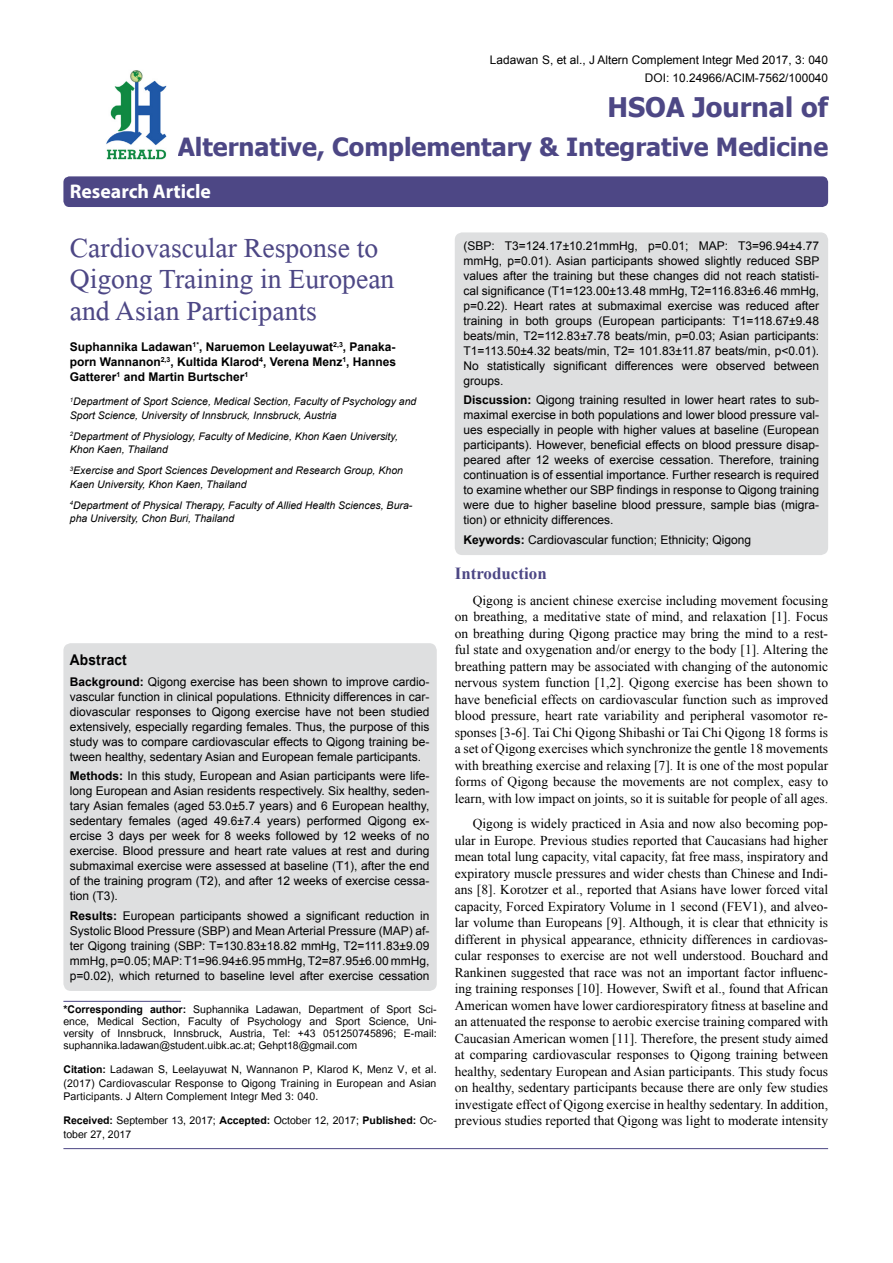
<style>
.page{position:relative;width:893px;height:1263px;background:#fff}
.page>*{position:absolute;margin:0;border:0;box-sizing:border-box;transform-origin:0 0}
.t1{font:41.25px/31.5px "Microsoft Himalaya";color:#4d4785}
.t2{font:700 27px "Tahoma";color:#4d4785}
.t3{font:700 25.05px "Tahoma";color:#4d4785}
.t4{font:700 19.8px "Myriad Hebrew";color:#fff}
.t5{font:700 16.95px "Times New Roman";color:#4d4785}
.t6{font:700 14.85px "Arial";letter-spacing:.015em;color:#000;scale:.93 1}
.t7{font:14.7px/12px "Utsaah";color:#000;text-align:justify}
.t8{font:13.5px/16.5px "Times New Roman";color:#000;text-align:justify}
.t9{font:12px/15px "Arial";color:#000;text-align:justify}
.t10{font:700 12px/15px "Arial";color:#000;text-align:justify}
.t11{font:11.85px/18px "Arial";color:#000;text-align:right}
.t12{font:italic 10.5px/13.5px "Arial";color:#000}
.s1{font-weight:700}
</style>
<div class="page">
<div style="left:63px;top:176px;width:765px;height:31px;background:#4d4785;border-radius:6px"></div>
<hr style="left:63px;top:1001px;width:118px;height:1px;background:#4d4785">
<img style="left:106px;top:70px;width:61px;height:90px">
<hr style="left:63px;top:1148px;width:765px;height:1px;background:#4d4785">
<div style="left:63px;top:643px;width:374px;height:348px;background:#dedfe0;border-radius:8px"></div>
<div style="left:455px;top:232px;width:373px;height:323px;background:#dedfe0;border-radius:8px"></div>
<p class="t11" style="left:490px;top:51px;width:340px">Ladawan S, et al., J Altern Complement Integr Med 2017, 3: 040<br>DOI: 10.24966/ACIM-7562/100040</p>
<h2 class="t2" style="left:607px;top:89px;width:222px">HSOA Journal of</h2>
<h3 class="t3" style="left:178px;top:130px;width:652px">Alternative, Complementary &amp; Integrative Medicine</h3>
<h3 class="t4" style="left:70px;top:180px;width:143px">Research Article</h3>
<h1 class="t1" style="left:70px;top:227px;width:326px">Cardiovascular Response to<br>Qigong Training in European and Asian Participants</h1>
<p class="t10" style="left:70px;top:340px;width:328px">Suphannika Ladawan<sup>1*</sup>, Naruemon Leelayuwat<sup>2,3</sup>, Panaka&shy;porn Wannanon<sup>2,3</sup>, Kultida Klarod<sup>4</sup>, Verena Menz<sup>1</sup>, Hannes Gatterer<sup>1</sup> and Martin Burtscher<sup>1</sup></p>
<p class="t12" style="left:70px;top:395px;width:348px"><sup>1</sup>Department of Sport Science, Medical Section, Faculty of Psychology and<br>Sport Science, University of Innsbruck, Innsbruck, Austria</p>
<p class="t12" style="left:70px;top:429px;width:330px"><sup>2</sup>Department of Physiology, Faculty of Medicine, Khon Kaen University,<br>Khon Kaen, Thailand</p>
<p class="t12" style="left:70px;top:464px;width:335px"><sup>3</sup>Exercise and Sport Sciences Development and Research Group, Khon<br>Kaen University, Khon Kaen, Thailand</p>
<p class="t12" style="left:70px;top:498px;width:344px"><sup>4</sup>Department of Physical Therapy, Faculty of Allied Health Sciences, Bura&shy;pha University, Chon Buri, Thailand</p>
<p class="t6" style="left:70px;top:650px;width:63px">Abstract</p>
<p class="t9" style="left:70px;top:674px;width:361px"><span class="s1">Background:</span> Qigong exercise has been shown to improve cardio&shy;vascular function in clinical populations. Ethnicity differences in car&shy;diovascular responses to Qigong exercise have not been studied extensively, especially regarding females. Thus, the purpose of this study was to compare cardiovascular effects to Qigong training be&shy;tween healthy, sedentary Asian and European female participants.</p>
<p class="t9" style="left:70px;top:769px;width:361px"><span class="s1">Methods:</span> In this study, European and Asian participants were life&shy;long European and Asian residents respectively. Six healthy, seden&shy;tary Asian females (aged 53.0±5.7 years) and 6 European healthy, sedentary females (aged 49.6±7.4 years) performed Qigong ex&shy;ercise 3 days per week for 8 weeks followed by 12 weeks of no exercise. Blood pressure and heart rate values at rest and during submaximal exercise were assessed at baseline (T1), after the end of the training program (T2), and after 12 weeks of exercise cessa&shy;tion (T3).</p>
<p class="t9" style="left:70px;top:908px;width:361px"><span class="s1">Results:</span> European participants showed a significant reduction in Systolic Blood Pressure (SBP) and Mean Arterial Pressure (MAP) af&shy;ter Qigong training (SBP: T=130.83±18.82 mmHg, T2=111.83±9.09 mmHg, p=0.05; MAP: T1=96.94±6.95 mmHg, T2=87.95±6.00 mmHg, p=0.02), which returned to baseline level after exercise cessation</p>
<p class="t7" style="left:63px;top:1004px;width:375px"><span class="s1">*Corresponding author:</span> Suphannika Ladawan, Department of Sport Sci&shy;ence, Medical Section, Faculty of Psychology and Sport Science, Uni&shy;versity of Innsbruck, Innsbruck, Austria, Tel: +43 051250745896; E-mail: suphannika.ladawan@student.uibk.ac.at; Gehpt18@gmail.com</p>
<p class="t7" style="left:63px;top:1064px;width:375px;line-height:13.5px"><span class="s1">Citation:</span> Ladawan S, Leelayuwat N, Wannanon P, Klarod K, Menz V, et al. (2017) Cardiovascular Response to Qigong Training in European and Asian Participants. J Altern Complement Integr Med 3: 040.</p>
<p class="t7" style="left:63px;top:1115px;width:375px;line-height:13.5px"><span class="s1">Received:</span> September 13, 2017; <span class="s1">Accepted:</span> October 12, 2017; <span class="s1">Published:</span> Oc&shy;tober 27, 2017</p>
<p class="t9" style="left:464px;top:238px;width:357px">(SBP: T3=124.17±10.21mmHg, p=0.01; MAP: T3=96.94±4.77 mmHg, p=0.01). Asian participants showed slightly reduced SBP values after the training but these changes did not reach statisti&shy;cal significance (T1=123.00±13.48 mmHg, T2=116.83±6.46 mmHg, p=0.22). Heart rates at submaximal exercise was reduced after training in both groups (European participants: T1=118.67±9.48 beats/min, T2=112.83±7.78 beats/min, p=0.03; Asian participants:<br>T1=113.50±4.32 beats/min, T2= 101.83±11.87 beats/min, p&lt;0.01).<br>No statistically significant differences were observed between groups.</p>
<p class="t9" style="left:464px;top:392px;width:357px"><span class="s1">Discussion:</span> Qigong training resulted in lower heart rates to sub&shy;maximal exercise in both populations and lower blood pressure val&shy;ues especially in people with higher values at baseline (European participants). However, beneficial effects on blood pressure disap&shy;peared after 12 weeks of exercise cessation. Therefore, training continuation is of essential importance. Further research is required to examine whether our SBP findings in response to Qigong training were due to higher baseline blood pressure, sample bias (migra&shy;tion) or ethnicity differences.</p>
<p class="t9" style="left:464px;top:532px;width:289px"><span class="s1">Keywords:</span> Cardiovascular function; Ethnicity; Qigong</p>
<h3 class="t5" style="left:455px;top:562px;width:93px">Introduction</h3>
<p class="t8" style="left:455px;top:592px;width:375px;text-indent:18px">Qigong is ancient chinese exercise including movement focusing on breathing, a meditative state of mind, and relaxation [1]. Focus on breathing during Qigong practice may bring the mind to a rest&shy;ful state and oxygenation and/or energy to the body [1]. Altering the breathing pattern may be associated with changing of the autonomic nervous system function [1,2]. Qigong exercise has been shown to have beneficial effects on cardiovascular function such as improved blood pressure, heart rate variability and peripheral vasomotor re&shy;sponses [3-6]. Tai Chi Qigong Shibashi or Tai Chi Qigong 18 forms is a set of Qigong exercises which synchronize the gentle 18 movements with breathing exercise and relaxing [7]. It is one of the most popular forms of Qigong because the movements are not complex, easy to learn, with low impact on joints, so it is suitable for people of all ages.</p>
<p class="t8" style="left:455px;top:815px;width:375px;text-indent:18px">Qigong is widely practiced in Asia and now also becoming pop&shy;ular in Europe. Previous studies reported that Caucasians had higher mean total lung capacity, vital capacity, fat free mass, inspiratory and expiratory muscle pressures and wider chests than Chinese and Indi&shy;ans [8]. Korotzer et al., reported that Asians have lower forced vital capacity, Forced Expiratory Volume in 1 second (FEV1), and alveo&shy;lar volume than Europeans [9]. Although, it is clear that ethnicity is different in physical appearance, ethnicity differences in cardiovas&shy;cular responses to exercise are not well understood. Bouchard and Rankinen suggested that race was not an important factor influenc&shy;ing training responses [10]. However, Swift et al., found that African American women have lower cardiorespiratory fitness at baseline and an attenuated the response to aerobic exercise training compared with Caucasian American women [11]. Therefore, the present study aimed at comparing cardiovascular responses to Qigong training between healthy, sedentary European and Asian participants. This study focus on healthy, sedentary participants because there are only few studies investigate effect of Qigong exercise in healthy sedentary. In addition, previous studies reported that Qigong was light to moderate intensity</p>
</div>
